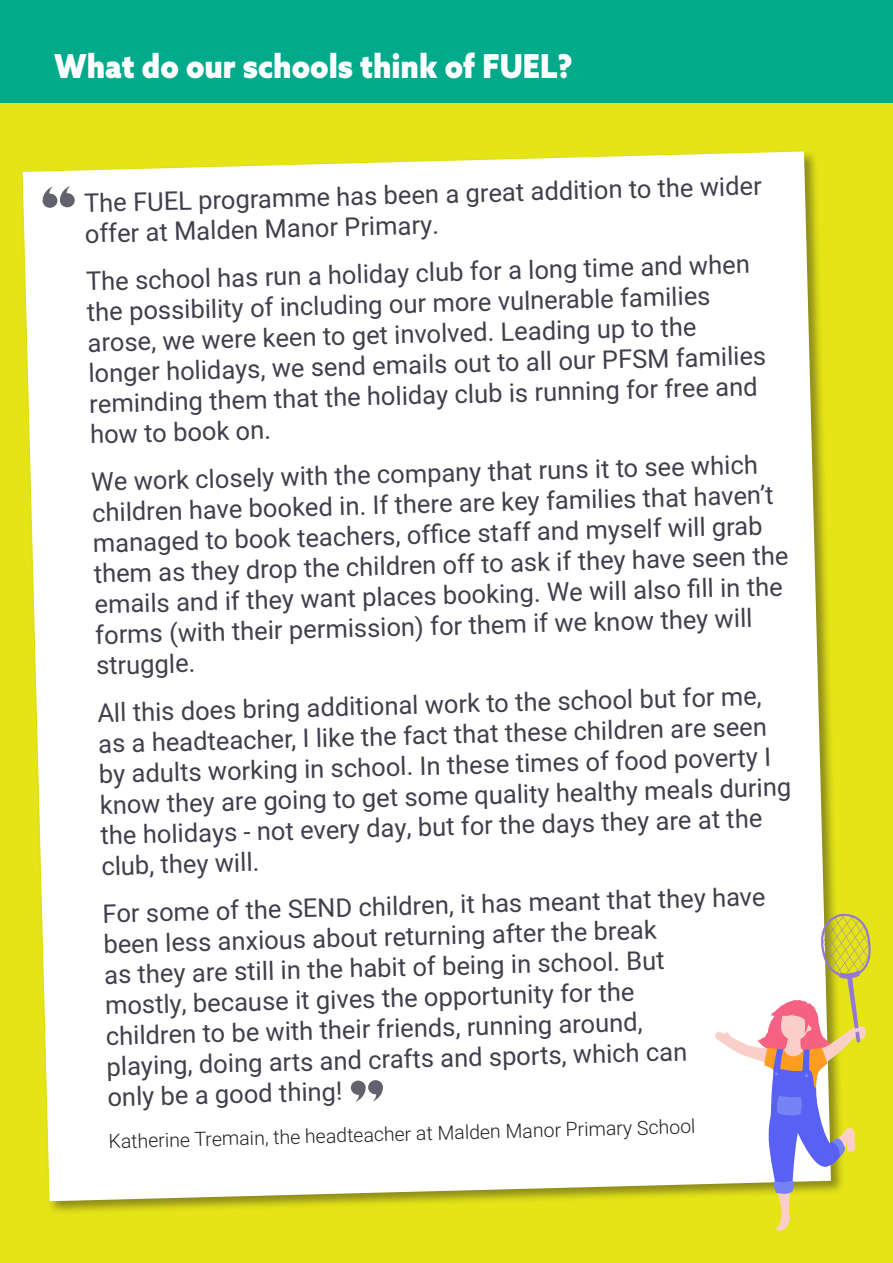
<style>
.page{position:relative;width:893px;height:1263px;background:#fff}
.page>*{position:absolute;margin:0;border:0;box-sizing:border-box;transform-origin:0 0}
.t1{font:900 33px "Azo Sans";color:#fff;scale:.91 1}
.t2{font:25.5px/31px "Roboto";color:#40404d}
.t3{font:300 19.5px "Roboto";color:#231f20}
</style>
<div class="page">
<div style="left:0;top:0;width:893px;height:104px;background:#00aa8b"></div>
<div style="left:0;top:104px;width:893px;height:1159px;background:#e4e417"></div>
<div style="left:20px;top:149px;width:825px;height:1066px;background:#231f20;opacity:.45"></div>
<div style="left:23px;top:152px;width:808px;height:1049px;background:#fff"></div>
<svg style="left:42px;top:186px;width:33px;height:22px"></svg>
<svg style="left:351px;top:1080px;width:33px;height:22px"></svg>
<svg style="left:715px;top:913px;width:156px;height:318px"></svg>
<p class="t1" style="left:54px;top:44px;width:571px">What do our schools think of FUEL?</p>
<p class="t2" style="left:84px;top:183px;width:679px;line-height:32.2px;rotate:-1deg">The FUEL programme has been a great addition to the wider offer at Malden Manor Primary.</p>
<p class="t2" style="left:86px;top:262px;width:680px;rotate:-1deg">The school has run a holiday club for a long time and when the possibility of including our more vulnerable families arose, we were keen to get involved. Leading up to the longer holidays, we send emails out to all our PFSM families reminding them that the holiday club is running for free and how to book on.</p>
<p class="t2" style="left:91px;top:462px;width:697px;rotate:-1deg">We work closely with the company that runs it to see which children have booked in. If there are key families that haven’t managed to book teachers, offi ce staff and myself will grab them as they drop the children off to ask if they have seen the emails and if they want places booking. We will also fi ll in the forms (with their permission) for them if we know they will struggle.</p>
<p class="t2" style="left:97px;top:694px;width:694px;rotate:-1deg">All this does bring additional work to the school but for me, as a headteacher, I like the fact that these children are seen by adults working in school. In these times of food poverty I know they are going to get some quality healthy meals during the holidays - not every day, but for the days they are at the club, they will.</p>
<p class="t2" style="left:102px;top:894px;width:664px;rotate:-1deg">For some of the SEND children, it has meant that they have been less anxious about returning after the break<br>as they are still in the habit of being in school. But<br>mostly, because it gives the opportunity for the<br>children to be with their friends, running around,<br>playing, doing arts and crafts and sports, which can<br>only be a good thing!</p>
<p class="t3" style="left:108px;top:1130px;width:588px;rotate:-2deg">Katherine Tremain, the headteacher at Malden Manor Primary School</p>
</div>
